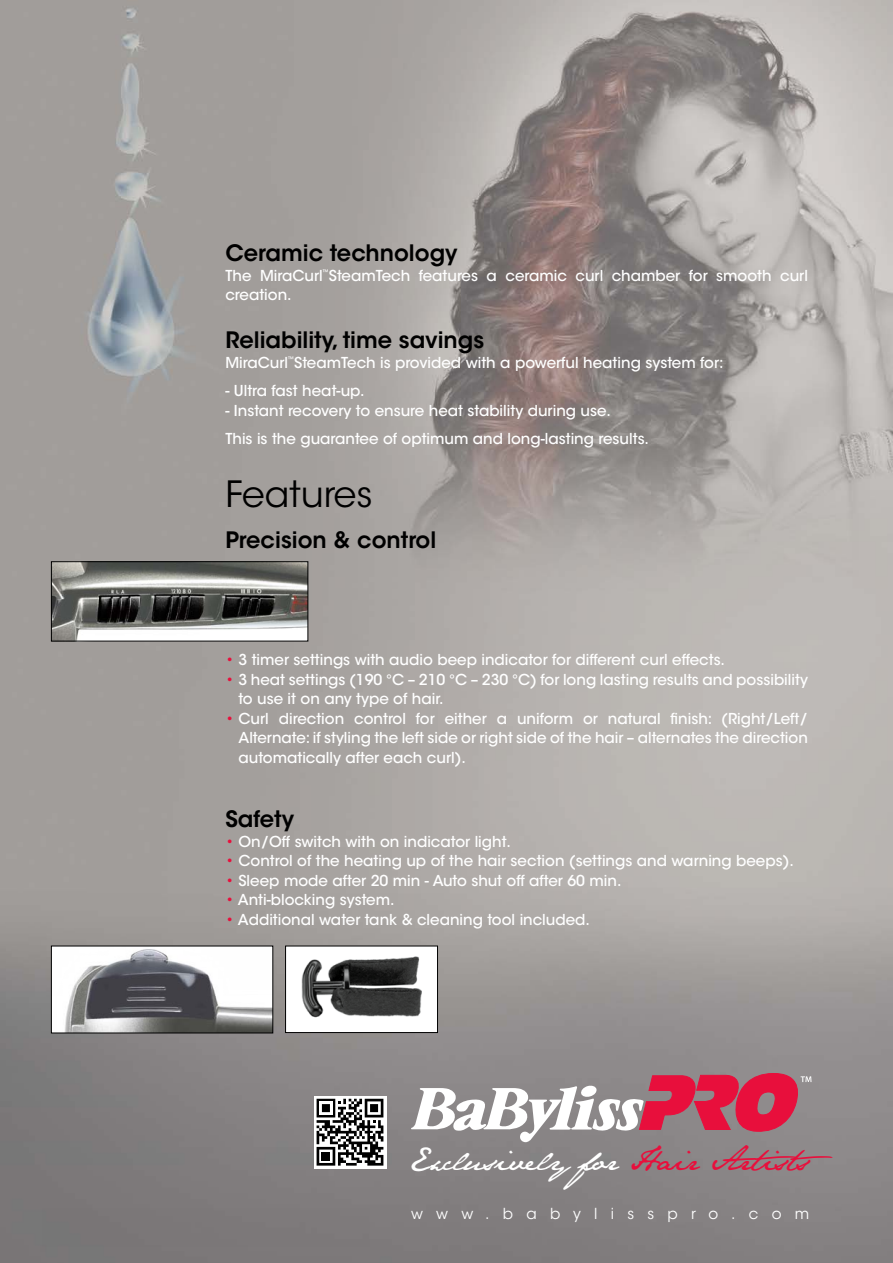
<style>
.page{position:relative;width:893px;height:1263px;background:#fff}
.page>*{position:absolute;margin:0;border:0;box-sizing:border-box;transform-origin:0 0}
.t1{font:36px "ITC Avant Garde Std";color:#000}
.t2{font:28.95px "Jane Austen";color:#fff}
.t3{font:600 22.5px "ITC Avant Garde Std";color:#000}
.t4{font:15.15px "ITC Avant Garde Std";letter-spacing:.88em;color:#fff}
.t5{font:500 15px/19.5px "ITC Avant Garde Std";color:#fff}
.t6{font:500 6.3px "ITC Avant Garde Std";color:#fff}
.s1{color:#e80f3c}
</style>
<div class="page">
<img style="left:0;top:0;width:893px;height:1263px">
<svg style="left:411px;top:1073px;width:400px;height:69px"></svg>
<svg style="left:314px;top:1096px;width:72px;height:72px"></svg>
<svg style="left:317px;top:1099px;width:66px;height:66px"></svg>
<div style="left:43px;top:1209px;width:326px;height:38px;background:#7c7879"></div>
<img style="left:53px;top:948px;width:218px;height:83px">
<div style="left:51px;top:946px;width:222px;height:87px;border:1px solid #000"></div>
<div style="left:286px;top:946px;width:151px;height:86px;background:#fff"></div>
<img style="left:301px;top:956px;width:121px;height:62px">
<div style="left:285px;top:946px;width:153px;height:87px;border:1px solid #000"></div>
<img style="left:53px;top:563px;width:253px;height:76px">
<div style="left:51px;top:561px;width:257px;height:80px;border:1px solid #000"></div>
<h3 class="t3" style="left:225px;top:239px;width:234px">Ceramic technology</h3>
<p class="t5" style="left:225px;top:266px;width:584px">The MiraCurl SteamTech features a ceramic curl chamber for smooth curl</p>
<p class="t6" style="left:323px;top:268px;width:8px">™</p>
<p class="t5" style="left:225px;top:285px;width:68px">creation.</p>
<h3 class="t3" style="left:225px;top:326px;width:260px">Reliability, time savings</h3>
<p class="t5" style="left:225px;top:353px;width:500px">MiraCurl SteamTech is provided with a powerful heating system for:</p>
<p class="t6" style="left:288px;top:355px;width:8px">™</p>
<p class="t5" style="left:225px;top:381px;width:141px">- Ultra fast heat-up.</p>
<p class="t5" style="left:225px;top:396px;width:425px;line-height:28.5px">- Instant recovery to ensure heat stability during use.<br>This is the guarantee of optimum and long-lasting results.</p>
<h1 class="t1" style="left:225px;top:472px;width:149px">Features</h1>
<h3 class="t3" style="left:225px;top:525px;width:212px">Precision &amp; control</h3>
<p class="t5" style="left:225px;top:650px;width:501px"><span class="s1">•</span> 3 timer settings with audio beep indicator for different curl effects.</p>
<p class="t5" style="left:238px;top:669px;width:571px;text-indent:-13px"><span class="s1">•</span> 3 heat settings (190 °C – 210 °C – 230 °C) for long lasting results and possibility to use it on any type of hair.</p>
<p class="t5" style="left:238px;top:708px;width:571px;text-align:justify;text-indent:-13px"><span class="s1">•</span> Curl direction control for either a uniform or natural finish: (Right/Left/ Alternate: if styling the left side or right side of the hair – alternates the direction automatically after each curl).</p>
<h3 class="t3" style="left:225px;top:804px;width:70px">Safety</h3>
<p class="t5" style="left:225px;top:831px;width:287px"><span class="s1">•</span> On/Off switch with on indicator light.</p>
<p class="t5" style="left:225px;top:851px;width:570px"><span class="s1">•</span> Control of the heating up of the hair section (settings and warning beeps).</p>
<p class="t5" style="left:225px;top:870px;width:398px"><span class="s1">•</span> Sleep mode after 20 min - Auto shut off after 60 min.</p>
<p class="t5" style="left:225px;top:890px;width:171px"><span class="s1">•</span> Anti-blocking system.</p>
<p class="t5" style="left:225px;top:909px;width:366px"><span class="s1">•</span> Additional water tank &amp; cleaning tool included.</p>
<h2 class="t2" style="left:409px;top:1142px;width:426px">Exclusively for <span class="s1">Hair Artists</span></h2>
<p class="t4" style="left:411px;top:1204px;width:400px">www.babylisspro.com</p>
</div>
